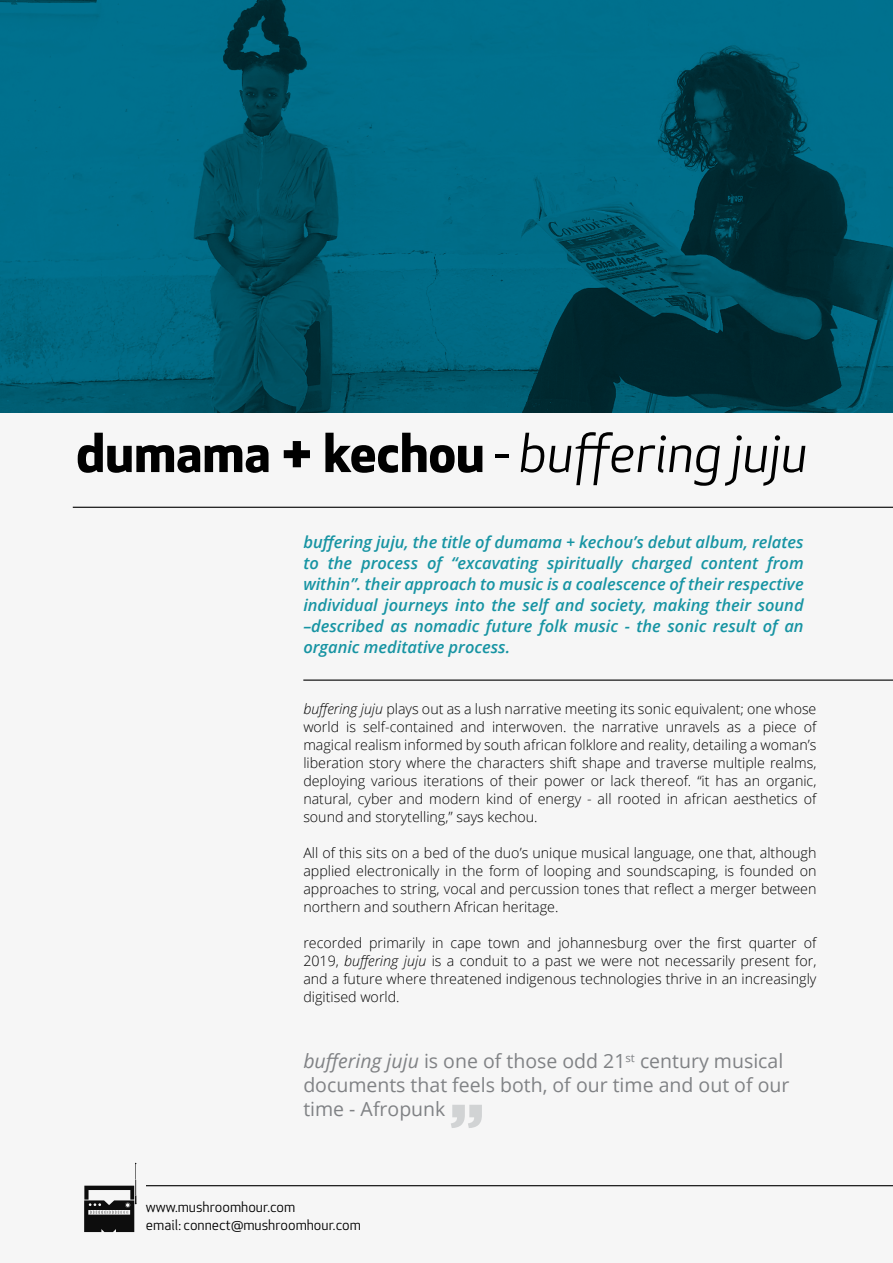
<style>
.page{position:relative;width:893px;height:1263px;background:#f6f6f6}
.page>*{position:absolute;margin:0;border:0;box-sizing:border-box;transform-origin:0 0}
.t1{font:700 52.5px "Apex New";color:#000}
.t2{font:19.5px/24px "Open Sans";color:#808285}
.t3{font:italic 600 16.5px/21px "Open Sans";color:#1794a3;text-align:justify}
.t4{font:300 14.25px/18px "Open Sans";color:#000;text-align:justify}
.t5{font:14.25px/18px "Apex New";color:#000}
.s1{font-weight:400}
.s2{font-weight:400;font-style:italic}
.s3{font-style:italic}
</style>
<div class="page">
<img style="left:0;top:0;width:893px;height:412px">
<hr style="left:73px;top:507px;width:820px;height:1px;background:#000">
<hr style="left:303px;top:679px;width:590px;height:2px;background:#000">
<hr style="left:146px;top:1185px;width:747px;height:1px;background:#000">
<svg style="left:84px;top:1163px;width:53px;height:69px"></svg>
<svg style="left:451px;top:1105px;width:31px;height:23px"></svg>
<h1 class="t1" style="left:76px;top:415px;width:732px">dumama + kechou <span class="s1">-</span> <span class="s2">buffering juju</span></h1>
<p class="t3" style="left:303px;top:531px;width:502px">buffering juju, the title of dumama + kechou’s debut album, relates to the process of “excavating spiritually charged content from within”. their approach to music is a coalescence of their respective individual journeys into the self and society, making their sound –described as nomadic future folk music - the sonic result of an organic meditative process.</p>
<p class="t4" style="left:303px;top:700px;width:515px"><span class="s3">buffering juju</span> plays out as a lush narrative meeting its sonic equivalent; one whose world is self-contained and interwoven. the narrative unravels as a piece of magical realism informed by south african folklore and reality, detailing a woman’s liberation story where the characters shift shape and traverse multiple realms, deploying various iterations of their power or lack thereof. “it has an organic, natural, cyber and modern kind of energy - all rooted in african aesthetics of sound and storytelling,” says kechou.</p>
<p class="t4" style="left:303px;top:844px;width:515px">All of this sits on a bed of the duo’s unique musical language, one that, although applied electronically in the form of looping and soundscaping, is founded on approaches to string, vocal and percussion tones that reflect a merger between northern and southern African heritage.</p>
<p class="t4" style="left:303px;top:934px;width:515px">recorded primarily in cape town and johannesburg over the first quarter of 2019, <span class="s3">buffering juju</span> is a conduit to a past we were not necessarily present for, and a future where threatened indigenous technologies thrive in an increasingly digitised world.</p>
<h2 class="t2" style="left:303px;top:1049px;width:488px"><span class="s3">buffering juju</span> is one of those odd 21<sup>st</sup> century musical documents that feels both, of our time and out of our time - Afropunk</h2>
<p class="t5" style="left:146px;top:1198px;width:216px">www.mushroomhour.com<br>email: connect@mushroomhour.com</p>
</div>
